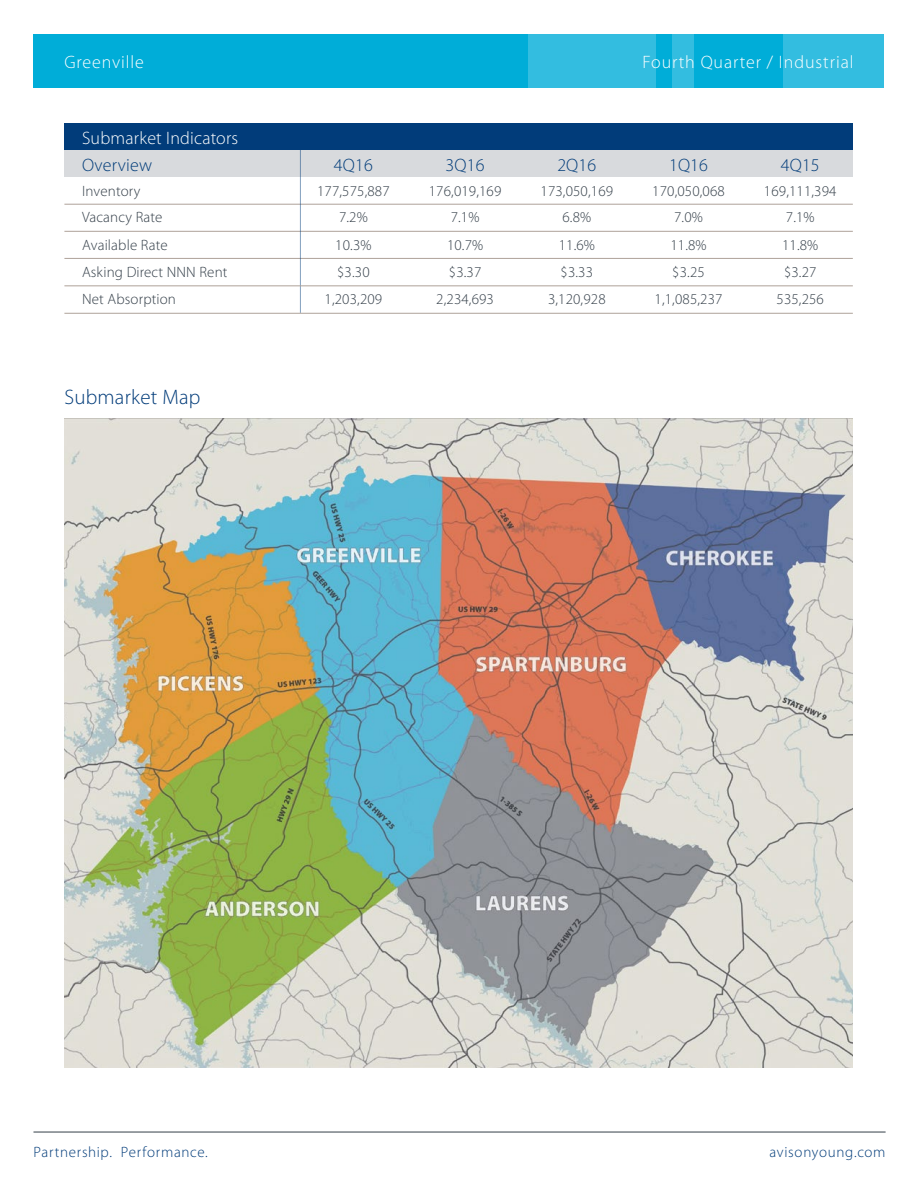
<style>
.page{position:relative;width:918px;height:1188px;background:#fff}
.page>*{position:absolute;margin:0;border:0;box-sizing:border-box;transform-origin:0 0}
.t1{font:300 21px "Myriad Pro";letter-spacing:.01em;color:#003b79}
.t2{font:300 18px "Myriad Pro";letter-spacing:.05em;color:#fff}
.t3{font:300 18px "Myriad Pro";letter-spacing:.01em;color:#003b79}
.t4{font:300 18px "Myriad Pro";letter-spacing:.01em;color:#fff}
.t5{font:300 15px/27px "Myriad Pro";letter-spacing:.01em;color:#333e48;text-align:center}
.t6{font:300 15px "Myriad Pro";letter-spacing:.045em;color:#003b79}
</style>
<div class="page">
<div style="left:34px;top:34px;width:850px;height:54px;background:#00add8"></div>
<div style="left:672px;top:34px;width:21px;height:54px;background:#33bde0"></div>
<div style="left:783px;top:34px;width:101px;height:54px;background:#33bde0"></div>
<div style="left:528px;top:34px;width:128px;height:54px;background:#33bde0"></div>
<hr style="left:33px;top:1132px;width:853px;height:1px;background:#333e48">
<div style="left:64px;top:150px;width:789px;height:27px;background:#d8dadd"></div>
<hr style="left:64px;top:258px;width:789px;height:1px;background:#aea299">
<hr style="left:64px;top:204px;width:789px;height:1px;background:#aea299">
<hr style="left:64px;top:231px;width:789px;height:1px;background:#aea299">
<hr style="left:300px;top:123px;width:1px;height:190px;background:#013c7a">
<hr style="left:64px;top:313px;width:789px;height:1px;background:#aea299">
<div style="left:64px;top:123px;width:789px;height:27px;background:#013c7a"></div>
<hr style="left:64px;top:285px;width:789px;height:1px;background:#aea299">
<img style="left:64px;top:419px;width:789px;height:648px">
<p class="t2" style="left:64px;top:51px;width:81px">Greenville</p>
<p class="t2" style="left:643px;top:51px;width:212px">Fourth Quarter / Industrial</p>
<p class="t4" style="left:82px;top:127px;width:158px">Submarket Indicators</p>
<p class="t3" style="left:82px;top:154px;width:71px">Overview</p>
<p class="t5" style="left:82px;top:178px;width:82px;line-height:25.5px;text-align:left">Inventory<br>Vacancy Rate</p>
<p class="t5" style="left:82px;top:232px;width:147px;text-align:left">Available Rate<br>Asking Direct NNN Rent<br>Net Absorption</p>
<h1 class="t1" style="left:64px;top:384px;width:138px">Submarket Map</h1>
<p class="t3" style="left:334px;top:154px;width:40px">4Q16</p>
<p class="t5" style="left:317px;top:178px;width:74px;line-height:25.5px">177,575,887<br>7.2%</p>
<p class="t5" style="left:325px;top:232px;width:59px">10.3% $3.30<br>1,203,209</p>
<p class="t3" style="left:446px;top:154px;width:40px">3Q16</p>
<p class="t5" style="left:429px;top:178px;width:74px;line-height:25.5px">176,019,169<br>7.1%</p>
<p class="t5" style="left:436px;top:232px;width:59px">10.7% $3.37<br>2,234,693</p>
<p class="t3" style="left:557px;top:154px;width:40px">2Q16</p>
<p class="t5" style="left:541px;top:178px;width:74px;line-height:25.5px">173,050,169<br>6.8%</p>
<p class="t5" style="left:548px;top:232px;width:59px">11.6% $3.33<br>3,120,928</p>
<p class="t3" style="left:669px;top:154px;width:40px">1Q16</p>
<p class="t5" style="left:652px;top:178px;width:74px;line-height:25.5px">170,050,068<br>7.0%</p>
<p class="t5" style="left:655px;top:232px;width:69px">11.8% $3.25<br>1,1,085,237</p>
<p class="t3" style="left:781px;top:154px;width:40px">4Q15</p>
<p class="t5" style="left:764px;top:178px;width:74px;line-height:25.5px">169,111,394<br>7.1%</p>
<p class="t5" style="left:777px;top:232px;width:49px">11.8% $3.27<br>535,256</p>
<p class="t6" style="left:33px;top:1142px;width:176px">Partnership. Performance.</p>
<p class="t6" style="left:770px;top:1142px;width:117px">avisonyoung.com</p>
</div>
